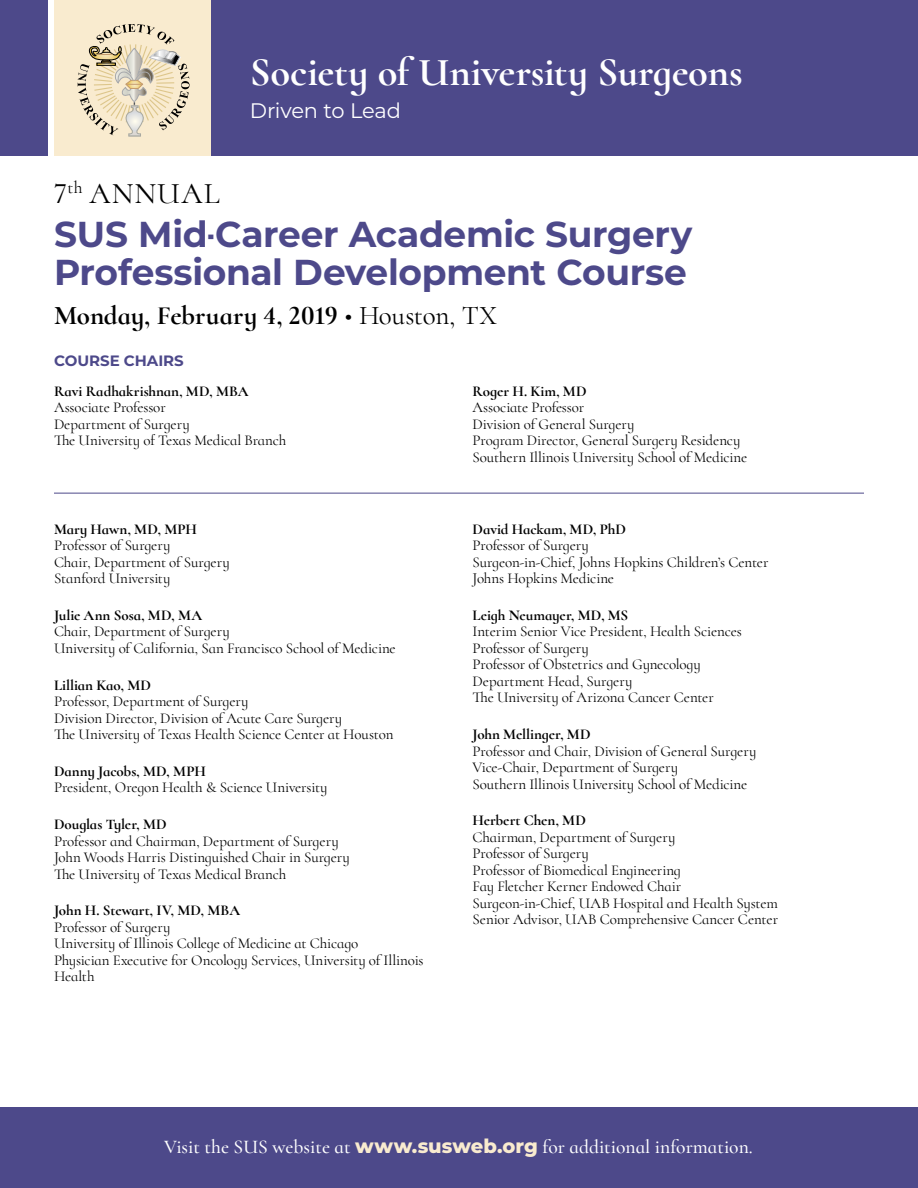
<style>
.page{position:relative;width:918px;height:1188px;background:#fff}
.page>*{position:absolute;margin:0;border:0;box-sizing:border-box;transform-origin:0 0}
.t1{font:700 40.5px "Cormorant Infant";letter-spacing:-.005em;color:#fff}
.t2{font:700 36px/37.5px "Montserrat";letter-spacing:-.01em;color:#4d498a}
.t3{font:30px "Cormorant Infant";letter-spacing:.04em;color:#000}
.t4{font:700 27px "Cormorant Infant";color:#000}
.t5{font:21px "Montserrat";letter-spacing:-.015em;color:#fff}
.t6{font:500 19.5px "Cormorant Infant";color:#fff}
.t7{font:15px/16.5px "Cormorant Infant";letter-spacing:-.01em;color:#000}
.t8{font:700 15px "Montserrat";color:#4d498a}
.s1{font-weight:400}
.s2{font-weight:700}
.s3{font-family:"Montserrat";font-weight:800;color:#f9ebcf}
</style>
<div class="page">
<div style="left:54px;top:0;width:837px;height:155px;background:#f9ebcf"></div>
<div style="left:0;top:1107px;width:918px;height:81px;background:#4d498a"></div>
<div style="left:0;top:0;width:47px;height:155px;background:#4d498a"></div>
<div style="left:212px;top:0;width:706px;height:155px;background:#4d498a"></div>
<svg style="left:78px;top:24px;width:112px;height:113px"></svg>
<hr style="left:54px;top:493px;width:810px;height:1px;background:#4d498a">
<p class="t1" style="left:250px;top:47px;width:495px">Society of University Surgeons</p>
<p class="t5" style="left:250px;top:96px;width:153px">Driven to Lead</p>
<p class="t3" style="left:54px;top:175px;width:167px">7<sup>th</sup> ANNUAL</p>
<p class="t2" style="left:54px;top:214px;width:640px">SUS Mid-Career Academic Surgery<br>Professional Development Course</p>
<p class="t4" style="left:54px;top:299px;width:445px">Monday, February 4, 2019 <span class="s1">• Houston, TX</span></p>
<p class="t8" style="left:54px;top:349px;width:131px">COURSE CHAIRS</p>
<p class="t7" style="left:54px;top:382px;width:234px"><span class="s2">Ravi Radhakrishnan, MD, MBA<br></span>Associate Professor<br>Department of Surgery<br>The University of Texas Medical Branch</p>
<p class="t7" style="left:472px;top:382px;width:276px"><span class="s2">Roger H. Kim, MD<br></span>Associate Professor<br>Division of General Surgery<br>Program Director, General Surgery Residency<br>Southern Illinois University School of Medicine</p>
<p class="t7" style="left:54px;top:521px;width:177px"><span class="s2">Mary Hawn, MD, MPH<br></span>Professor of Surgery<br>Chair, Department of Surgery<br>Stanford University</p>
<p class="t7" style="left:54px;top:607px;width:343px"><span class="s2">Julie Ann Sosa, MD, MA<br></span>Chair, Department of Surgery<br>University of California, San Francisco School of Medicine</p>
<p class="t7" style="left:54px;top:677px;width:341px"><span class="s2">Lillian Kao, MD<br></span>Professor, Department of Surgery<br>Division Director, Division of Acute Care Surgery<br>The University of Texas Health Science Center at Houston</p>
<p class="t7" style="left:54px;top:763px;width:275px"><span class="s2">Danny Jacobs, MD, MPH<br></span>President, Oregon Health &amp; Science University</p>
<p class="t7" style="left:54px;top:816px;width:297px"><span class="s2">Douglas Tyler, MD<br></span>Professor and Chairman, Department of Surgery John Woods Harris Distinguished Chair in Surgery The University of Texas Medical Branch</p>
<p class="t7" style="left:54px;top:902px;width:371px"><span class="s2">John H. Stewart, IV, MD, MBA<br></span>Professor of Surgery<br>University of Illinois College of Medicine at Chicago<br>Physician Executive for Oncology Services, University of Illinois Health</p>
<p class="t7" style="left:472px;top:521px;width:298px"><span class="s2">David Hackam, MD, PhD<br></span>Professor of Surgery<br>Surgeon-in-Chief, Johns Hopkins Children’s Center<br>Johns Hopkins Medicine</p>
<p class="t7" style="left:472px;top:607px;width:271px"><span class="s2">Leigh Neumayer, MD, MS<br></span>Interim Senior Vice President, Health Sciences Professor of Surgery<br>Professor of Obstetrics and Gynecology Department Head, Surgery<br>The University of Arizona Cancer Center</p>
<p class="t7" style="left:472px;top:726px;width:285px"><span class="s2">John Mellinger, MD<br></span>Professor and Chair, Division of General Surgery Vice-Chair, Department of Surgery<br>Southern Illinois University School of Medicine</p>
<p class="t7" style="left:472px;top:812px;width:307px"><span class="s2">Herbert Chen, MD<br></span>Chairman, Department of Surgery<br>Professor of Surgery<br>Professor of Biomedical Engineering<br>Fay Fletcher Kerner Endowed Chair Surgeon-in-Chief, UAB Hospital and Health System Senior Advisor, UAB Comprehensive Cancer Center</p>
<p class="t6" style="left:164px;top:1135px;width:590px">Visit the SUS website at <span class="s3">www.susweb.org</span> for additional information.</p>
</div>
